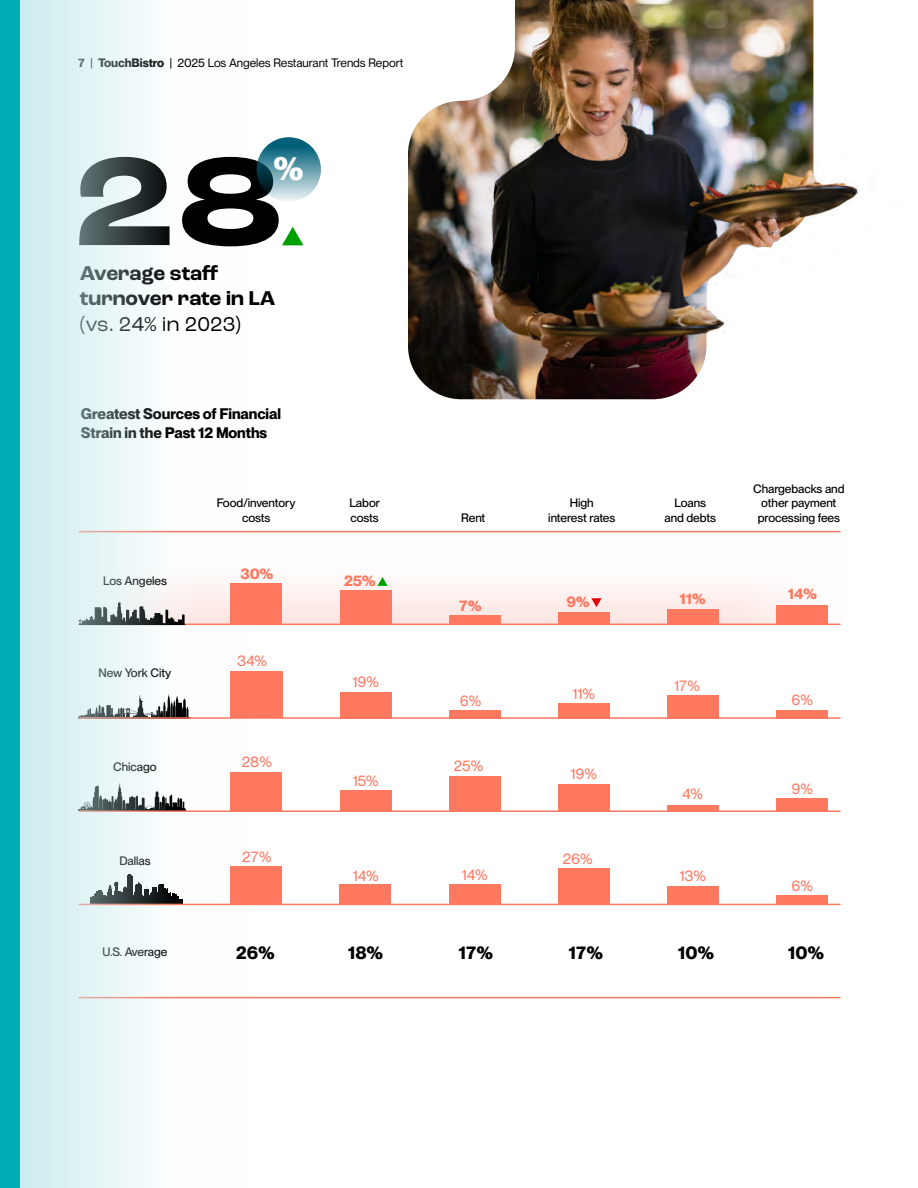
<style>
.page{position:relative;width:918px;height:1188px;background:#fff}
.page>*{position:absolute;margin:0;border:0;box-sizing:border-box;transform-origin:0 0}
.t1{font:700 expanded 132px "Roc Grotesk";color:#000}
.t2{font:700 32.85px "PP Neue Montreal";color:#fff}
.t3{font:700 21px/25.2px "Roc Grotesk";color:#000}
.t4{font:21px "Roc Grotesk";color:#000}
.t5{font:700 18px "PP Neue Montreal";color:#000}
.t6{font:700 15px/19.5px "PP Neue Montreal";letter-spacing:-.005em;color:#000}
.t7{font:15px "PP Neue Montreal";color:#ff7860}
.t8{font:700 15px "PP Neue Montreal";color:#ff7860}
.t9{font:500 12px/14.4px "PP Neue Montreal";letter-spacing:-.005em;color:#000;text-align:center}
.t10{font:12px "PP Neue Montreal";letter-spacing:-.01em;color:#000}
.s1{font-weight:700}
.s2{font-weight:500}
</style>
<div class="page">
<div style="left:256px;top:137px;width:65px;height:65px;background:linear-gradient(to bottom,#00506c,#ebf2f4);border-radius:50%"></div>
<div style="left:87px;top:532px;width:762px;height:92px;background:linear-gradient(to bottom,#fff,#fce7e3)"></div>
<div style="left:722px;top:558px;width:138px;height:71px;background:linear-gradient(to right,#fdf2f0,#fff)"></div>
<hr style="left:79px;top:531px;width:762px;height:1px;background:#ff7860">
<hr style="left:79px;top:997px;width:762px;height:1px;background:#ff7860">
<div style="left:776px;top:711px;width:52px;height:8px;background:#ff7860"></div>
<div style="left:776px;top:798px;width:52px;height:13px;background:#ff7860"></div>
<div style="left:776px;top:896px;width:52px;height:8px;background:#ff7860"></div>
<div style="left:667px;top:695px;width:52px;height:24px;background:#ff7860"></div>
<div style="left:667px;top:805px;width:52px;height:6px;background:#ff7860"></div>
<div style="left:667px;top:886px;width:52px;height:18px;background:#ff7860"></div>
<div style="left:558px;top:704px;width:52px;height:15px;background:#ff7860"></div>
<div style="left:558px;top:785px;width:52px;height:26px;background:#ff7860"></div>
<div style="left:558px;top:868px;width:52px;height:36px;background:#ff7860"></div>
<div style="left:449px;top:711px;width:52px;height:8px;background:#ff7860"></div>
<div style="left:449px;top:776px;width:52px;height:35px;background:#ff7860"></div>
<div style="left:449px;top:885px;width:51px;height:19px;background:#ff7860"></div>
<div style="left:340px;top:693px;width:51px;height:26px;background:#ff7860"></div>
<div style="left:340px;top:790px;width:51px;height:21px;background:#ff7860"></div>
<div style="left:340px;top:885px;width:51px;height:19px;background:#ff7860"></div>
<div style="left:230px;top:672px;width:53px;height:46px;background:#ff7860"></div>
<div style="left:231px;top:772px;width:51px;height:39px;background:#ff7860"></div>
<div style="left:230px;top:867px;width:52px;height:37px;background:#ff7860"></div>
<hr style="left:79px;top:624px;width:762px;height:1px;background:#ff7860">
<hr style="left:79px;top:717px;width:762px;height:2px;background:#ff7860">
<hr style="left:79px;top:810px;width:762px;height:2px;background:#ff7860">
<hr style="left:79px;top:904px;width:762px;height:1px;background:#ff7860">
<img style="left:409px;top:357px;width:296px;height:42px">
<svg style="left:591px;top:598px;width:11px;height:9px"></svg>
<svg style="left:377px;top:577px;width:11px;height:9px"></svg>
<div style="left:776px;top:606px;width:52px;height:19px;background:#ff7860"></div>
<div style="left:667px;top:610px;width:52px;height:15px;background:#ff7860"></div>
<div style="left:558px;top:612px;width:52px;height:13px;background:#ff7860"></div>
<div style="left:449px;top:615px;width:51px;height:10px;background:#ff7860"></div>
<div style="left:340px;top:591px;width:51px;height:34px;background:#ff7860"></div>
<div style="left:231px;top:584px;width:51px;height:41px;background:#ff7860"></div>
<svg style="left:282px;top:227px;width:22px;height:18px"></svg>
<svg style="left:20px;top:0;width:233px;height:1188px"></svg>
<div style="left:0;top:0;width:20px;height:1188px;background:#00adb6"></div>
<img style="left:408px;top:0;width:450px;height:357px">
<p class="t10" style="left:78px;top:56px;width:327px"><span class="s1">7</span> <span class="s2">|</span> <span class="s1">TouchBistro</span> <span class="s2">|</span> 2025 Los Angeles Restaurant Trends Report</p>
<h2 class="t2" style="left:274px;top:149px;width:31px">%</h2>
<h1 class="t1" style="left:72px;top:120px;width:213px">28</h1>
<h3 class="t3" style="left:80px;top:261px;width:197px">Average staff turnover rate in LA</h3>
<h3 class="t4" style="left:80px;top:311px;width:163px">(vs. 24% in 2023)</h3>
<p class="t6" style="left:81px;top:404px;width:202px">Greatest Sources of Financial<br>Strain in the Past 12 Months</p>
<p class="t9" style="left:217px;top:496px;width:80px">Food/inventory costs</p>
<p class="t9" style="left:349px;top:496px;width:32px;text-align:left">Labor costs</p>
<p class="t9" style="left:103px;top:573px;width:65px">Los Angeles</p>
<p class="t8" style="left:240px;top:565px;width:34px">30%</p>
<p class="t8" style="left:344px;top:572px;width:33px">25%</p>
<p class="t7" style="left:237px;top:652px;width:31px">34%</p>
<p class="t9" style="left:99px;top:666px;width:74px">New York City</p>
<p class="t7" style="left:352px;top:673px;width:28px">19%</p>
<p class="t9" style="left:113px;top:760px;width:45px">Chicago</p>
<p class="t7" style="left:242px;top:753px;width:31px">28%</p>
<p class="t7" style="left:353px;top:772px;width:27px">15%</p>
<p class="t9" style="left:119px;top:854px;width:33px">Dallas</p>
<p class="t7" style="left:242px;top:848px;width:31px">27%</p>
<p class="t7" style="left:353px;top:867px;width:27px">14%</p>
<p class="t9" style="left:103px;top:945px;width:66px">U.S. Average</p>
<h3 class="t5" style="left:236px;top:942px;width:40px">26%</h3>
<h3 class="t5" style="left:348px;top:942px;width:37px">18%</h3>
<p class="t9" style="left:461px;top:510px;width:26px">Rent</p>
<p class="t8" style="left:459px;top:597px;width:24px">7%</p>
<p class="t7" style="left:460px;top:691px;width:23px">6%</p>
<p class="t7" style="left:454px;top:757px;width:31px">25%</p>
<p class="t7" style="left:462px;top:866px;width:27px">14%</p>
<h3 class="t5" style="left:458px;top:942px;width:36px">17%</h3>
<p class="t9" style="left:548px;top:496px;width:68px">High<br>interest rates</p>
<p class="t9" style="left:665px;top:496px;width:53px">Loans and debts</p>
<p class="t9" style="left:753px;top:481px;width:93px">Chargebacks and other payment processing fees</p>
<p class="t8" style="left:567px;top:593px;width:25px">9%</p>
<p class="t8" style="left:680px;top:590px;width:28px">11%</p>
<p class="t8" style="left:788px;top:585px;width:31px">14%</p>
<p class="t7" style="left:572px;top:685px;width:24px">11%</p>
<p class="t7" style="left:570px;top:765px;width:28px">19%</p>
<p class="t7" style="left:563px;top:850px;width:31px">26%</p>
<h3 class="t5" style="left:569px;top:942px;width:36px">17%</h3>
<p class="t7" style="left:674px;top:677px;width:27px">17%</p>
<p class="t7" style="left:682px;top:785px;width:22px">4%</p>
<p class="t7" style="left:679px;top:867px;width:28px">13%</p>
<h3 class="t5" style="left:678px;top:942px;width:37px">10%</h3>
<p class="t7" style="left:792px;top:691px;width:23px">6%</p>
<p class="t7" style="left:792px;top:780px;width:23px">9%</p>
<p class="t7" style="left:792px;top:877px;width:23px">6%</p>
<h3 class="t5" style="left:788px;top:942px;width:37px">10%</h3>
</div>
